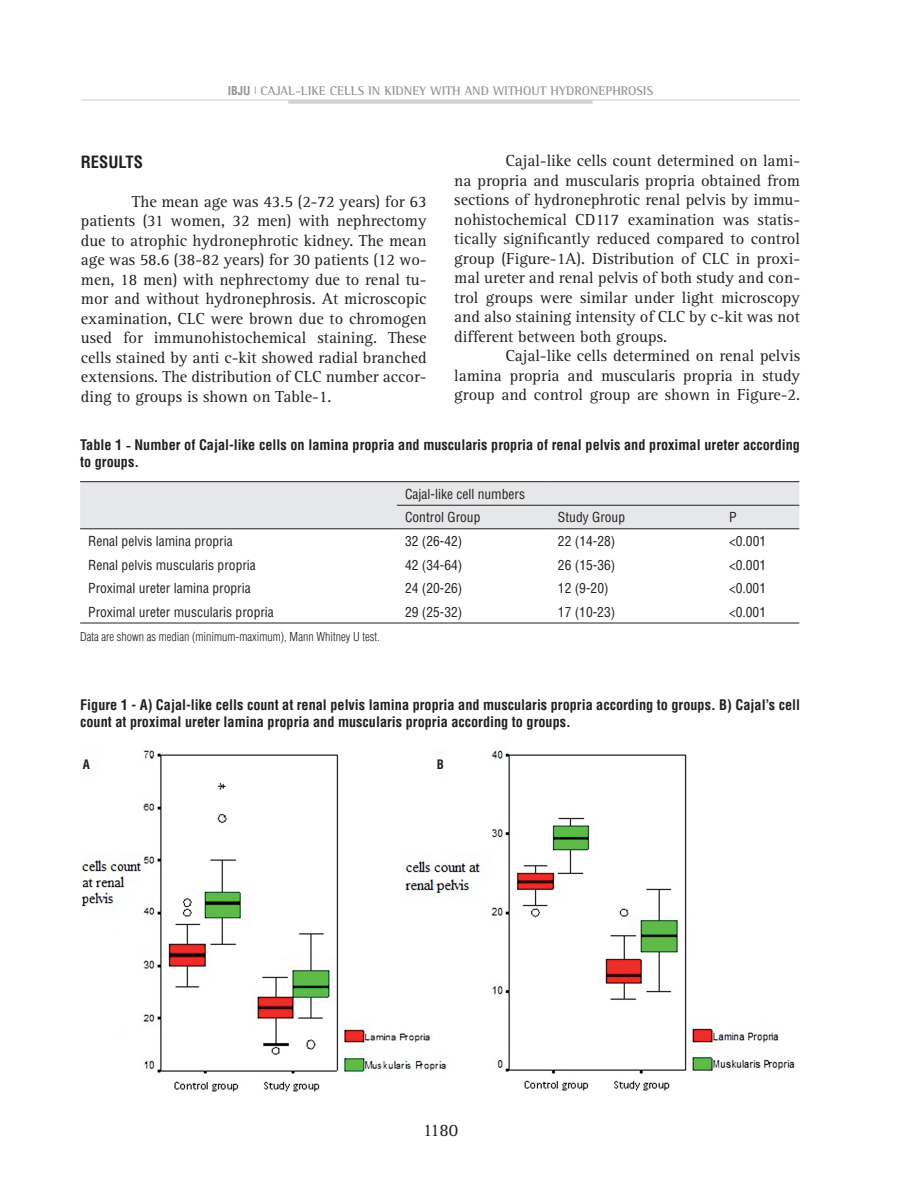
<style>
.page{position:relative;width:898px;height:1200px;background:#fff}
.page>*{position:absolute;margin:0;border:0;box-sizing:border-box;transform-origin:0 0}
.t1{font:18px "Rotis Serif";color:#231f20}
.t2{font:16.5px/19.5px "Rotis Serif";color:#231f20;text-align:justify}
.t3{font:700 condensed 16.5px "Helvetica";color:#231f20}
.t4{font:700 condensed 14.25px/17.1px "Helvetica";color:#231f20}
.t5{font:condensed 13.5px/23.5px "Helvetica";color:#231f20}
.t6{font:700 12.75px "Rotis Semi Serif";color:#939598}
.t7{font:700 condensed 12.75px "Helvetica";color:#231f20}
.t8{font:300 condensed 12px "Helvetica";color:#231f20}
.s1{font-family:"Helvetica";font-stretch:condensed;font-size:12px}
.s2{font-family:"Times New Roman";font-stretch:normal}
</style>
<div class="page">
<hr style="left:81px;top:99px;width:718px;height:2px;background:#dcdddf">
<hr style="left:288px;top:100px;width:304px;height:4px;background:#d1d2d4">
<div style="left:80px;top:482px;width:719px;height:46px;background:#e6e7e9"></div>
<hr style="left:80px;top:622px;width:317px;height:1px;background:#231f20">
<hr style="left:397px;top:622px;width:152px;height:1px;background:#231f20">
<hr style="left:549px;top:622px;width:171px;height:1px;background:#231f20">
<hr style="left:720px;top:622px;width:79px;height:1px;background:#231f20">
<hr style="left:80px;top:481px;width:317px;height:1px;background:#231f20">
<hr style="left:397px;top:481px;width:152px;height:1px;background:#231f20">
<hr style="left:549px;top:481px;width:171px;height:1px;background:#231f20">
<hr style="left:720px;top:481px;width:79px;height:1px;background:#231f20">
<hr style="left:397px;top:504px;width:152px;height:1px;background:#231f20">
<hr style="left:549px;top:504px;width:171px;height:1px;background:#231f20">
<hr style="left:720px;top:504px;width:79px;height:1px;background:#231f20">
<hr style="left:80px;top:528px;width:317px;height:1px;background:#231f20">
<hr style="left:397px;top:528px;width:152px;height:1px;background:#231f20">
<hr style="left:549px;top:528px;width:171px;height:1px;background:#231f20">
<hr style="left:720px;top:528px;width:79px;height:1px;background:#231f20">
<img style="left:81px;top:750px;width:714px;height:341px">
<div style="left:80px;top:755px;width:13px;height:17px;background:#fff"></div>
<div style="left:434px;top:755px;width:12px;height:17px;background:#fff"></div>
<p class="t6" style="left:228px;top:83px;width:426px"><span class="s1">ibju</span> <sup>|</sup> CAJAL-LIKE CELLS IN KIDNEY WITH AND WITHOUT HYDRONEPHROSIS</p>
<p class="t2" style="left:454px;top:151px;width:347px;text-indent:51px">Cajal-like cells count determined on lami&shy;na propria and muscularis propria obtained from sections of hydronephrotic renal pelvis by immu&shy;nohistochemical CD117 examination was statis&shy;tically significantly reduced compared to control group (Figure-1A). Distribution of CLC in proxi&shy;mal ureter and renal pelvis of both study and con&shy;trol groups were similar under light microscopy and also staining intensity of CLC by c-kit was not different between both groups.</p>
<p class="t2" style="left:454px;top:346px;width:347px;text-indent:51px">Cajal-like cells determined on renal pelvis lamina propria and muscularis propria in study group and control group are shown in Figure-2.</p>
<p class="t4" style="left:80px;top:436px;width:721px">Table 1 <span class="s2">-</span> Number of Cajal-like cells on lamina propria and muscularis propria of renal pelvis and proximal ureter according to groups.</p>
<p class="t5" style="left:405px;top:482px;width:121px">Cajal-like cell numbers<br>Control Group</p>
<p class="t3" style="left:81px;top:151px;width:62px">RESU LTS</p>
<p class="t2" style="left:81px;top:192px;width:347px;text-indent:51px">The mean age was 43.5 (2-72 years) for 63 patients (31 women, 32 men) with nephrectomy due to atrophic hydronephrotic kidney. The mean age was 58.6 (38-82 years) for 30 patients (12 wo&shy;men, 18 men) with nephrectomy due to renal tu&shy;mor and without hydronephrosis. At microscopic examination, CLC were brown due to chromogen used for immunohistochemical staining. These cells stained by anti c-kit showed radial branched extensions. The distribution of CLC number accor&shy;ding to groups is shown on Table-1.</p>
<p class="t5" style="left:557px;top:505px;width:69px">Study Group</p>
<p class="t5" style="left:728px;top:505px;width:9px">P</p>
<p class="t5" style="left:88px;top:529px;width:146px">Renal pelvis lamina propria</p>
<p class="t5" style="left:405px;top:529px;width:59px">32 (26-42)</p>
<p class="t5" style="left:557px;top:529px;width:59px">22 (14-28)</p>
<p class="t5" style="left:728px;top:529px;width:39px">&lt;0.001</p>
<p class="t5" style="left:88px;top:552px;width:169px">Renal pelvis muscularis propria</p>
<p class="t5" style="left:405px;top:552px;width:59px">42 (34-64)</p>
<p class="t5" style="left:557px;top:552px;width:59px">26 (15-36)</p>
<p class="t5" style="left:728px;top:552px;width:39px">&lt;0.001</p>
<p class="t5" style="left:88px;top:576px;width:164px">Proximal ureter lamina propria</p>
<p class="t5" style="left:405px;top:576px;width:59px">24 (20-26)</p>
<p class="t5" style="left:557px;top:576px;width:52px">12 (9-20)</p>
<p class="t5" style="left:728px;top:576px;width:39px">&lt;0.001</p>
<p class="t5" style="left:88px;top:599px;width:187px">Proximal ureter muscularis propria</p>
<p class="t5" style="left:405px;top:599px;width:59px">29 (25-32)</p>
<p class="t5" style="left:557px;top:599px;width:59px">17 (10-23)</p>
<p class="t5" style="left:728px;top:599px;width:39px">&lt;0.001</p>
<p class="t8" style="left:80px;top:629px;width:301px">Data are shown as median (minimum-maximum), Mann Whitney U test.</p>
<p class="t4" style="left:80px;top:696px;width:721px">Figure 1 - A) Cajal-like cells count at renal pelvis lamina propria and muscularis propria according to groups. B) Cajal’s cell count at proximal ureter lamina propria and muscularis propria according to groups.</p>
<p class="t7" style="left:83px;top:756px;width:9px">A</p>
<p class="t7" style="left:437px;top:756px;width:9px">B</p>
<p class="t1" style="left:422px;top:1119px;width:37px">1180</p>
</div>
